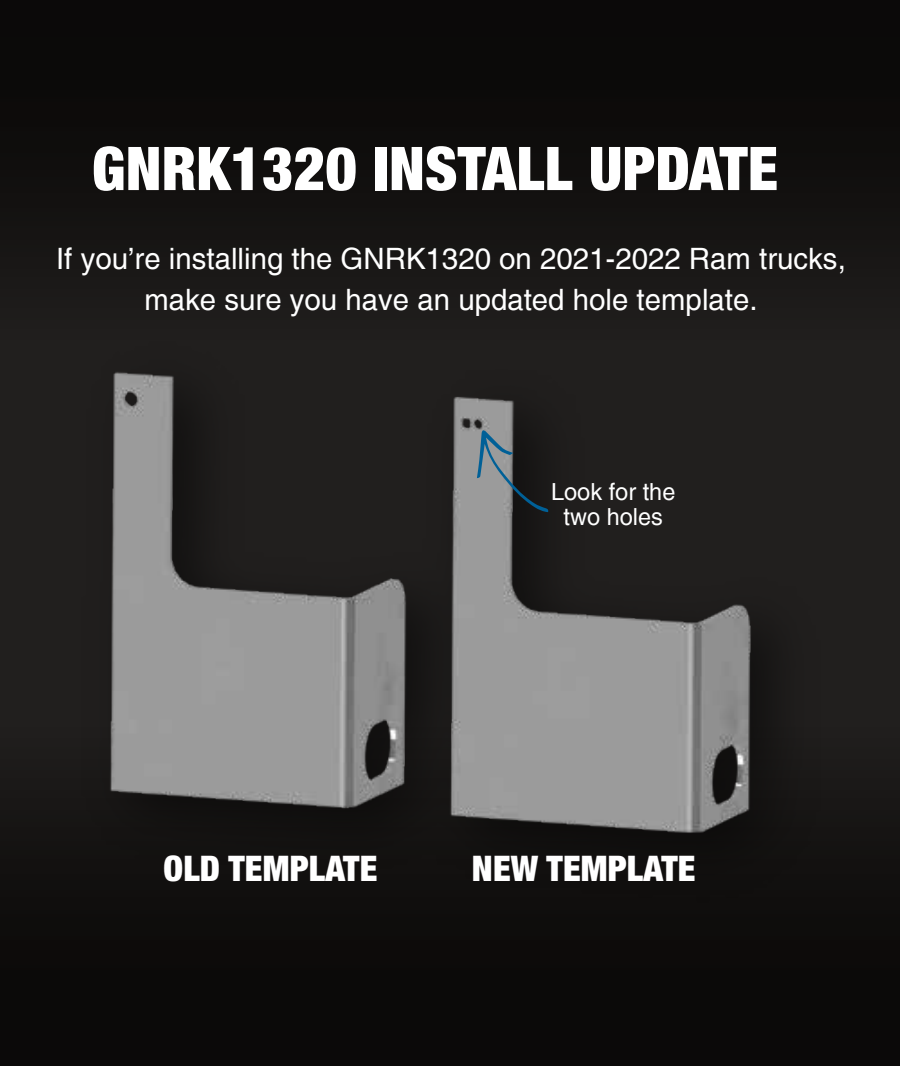
<style>
.page{position:relative;width:900px;height:1066px;background:#fff}
.page>*{position:absolute;margin:0;border:0;box-sizing:border-box;transform-origin:0 0}
.t1{font:900 condensed 60.25px "Helvetica Neue";letter-spacing:.005em;color:#fff}
.t2{font:900 condensed 35.25px "Helvetica Neue";letter-spacing:.005em;color:#fff}
.t3{font:29.5px/41.2px "Helvetica";color:#fff;text-align:center}
.t4{font:23.5px/25px "Helvetica";color:#fff;text-align:center}
</style>
<div class="page">
<div style="left:1px;top:0;width:899px;height:1015px;background:#211f1e"></div>
<div style="left:0;top:0;width:900px;height:340px;background:linear-gradient(to right,#12100f,#12100f)"></div>
<div style="left:1px;top:725px;width:899px;height:340px;background:linear-gradient(to bottom,#1e1c1b,#070505)"></div>
<img style="left:62px;top:322px;width:777px;height:595px">
<img style="left:86px;top:330px;width:693px;height:520px">
<svg style="left:477px;top:430px;width:72px;height:82px"></svg>
<h1 class="t1" style="left:92px;top:131px;width:688px">GNRK1320 INSTALL UPDATE</h1>
<p class="t3" style="left:56px;top:238px;width:791px">If you’re installing the GNRK1320 on 2021-2022 Ram trucks, make sure you have an updated hole template.</p>
<p class="t4" style="left:551px;top:479px;width:126px">Look for the two holes</p>
<p class="t2" style="left:164px;top:846px;width:215px">OLD TEMPLATE</p>
<p class="t2" style="left:472px;top:846px;width:225px">NEW TEMPLATE</p>
</div>
